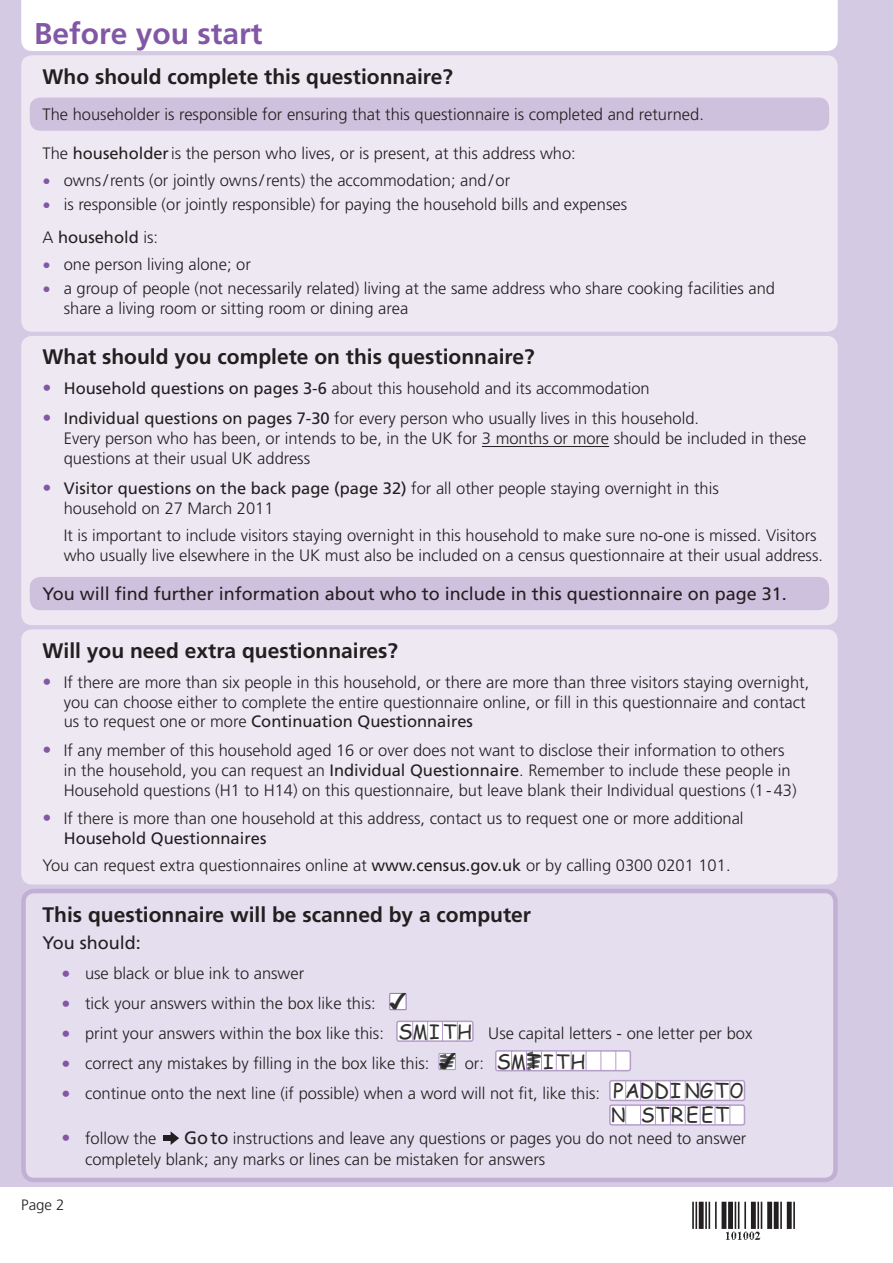
<style>
.page{position:relative;width:893px;height:1263px;background:#fff}
.page>*{position:absolute;margin:0;border:0;box-sizing:border-box;transform-origin:0 0}
.t1{font:700 30px "Frutiger LT Std";color:#8257a4}
.t2{font:700 21px "Frutiger LT Std";color:#231f20}
.t3{font:21px "Monotype Sorts";color:#312f30}
.t4{font:21px "Monotype Sorts";color:#262324}
.t5{font:20.25px/24.6px "Comic Sans MS";letter-spacing:.05em;color:#312f30}
.t6{font:19.5px "Comic Sans MS";letter-spacing:.1em;color:#312f30;scale:.85 1}
.t7{font:18px "Frutiger LT Std";color:#231f20}
.t8{font:300 16.5px/19.8px "Frutiger LT Std";color:#231f20}
.t9{font:300 15px "Frutiger LT Std";color:#231f20}
.s1{font-weight:400}
.s2{color:#8257a4}
.s3{font-size:18px;color:#8257a4}
.s4{font-size:21px}
.s5{font-size:19.5px}
.s6{font-weight:400;font-size:18px}
</style>
<div class="page">
<div style="left:0;top:0;width:893px;height:1186px;background:#d5cae3"></div>
<div style="left:21px;top:0;width:817px;height:51px;background:#fff"></div>
<div style="left:21px;top:55px;width:817px;height:277px;background:#eee8f3;border-radius:11px"></div>
<div style="left:24px;top:891px;width:811px;height:289px;background:#e4deee;border-radius:11px"></div>
<div style="left:21px;top:889px;width:817px;height:293px;border:4px solid #c1afd4;border-radius:11px"></div>
<div style="left:21px;top:629px;width:817px;height:255px;background:#eee8f3;border-radius:11px"></div>
<div style="left:21px;top:336px;width:817px;height:289px;background:#eee8f3;border-radius:11px"></div>
<div style="left:30px;top:97px;width:799px;height:34px;background:#cec1de;border-radius:11px"></div>
<div style="left:30px;top:577px;width:799px;height:33px;background:#cec1de;border-radius:11px"></div>
<div style="left:390px;top:993px;width:16px;height:17px;background:#fff"></div>
<div style="left:389px;top:993px;width:17px;height:17px;border:1px solid #9471b2"></div>
<hr style="left:482px;top:446px;width:127px;height:1px;background:#231f20">
<svg style="left:171px;top:1131px;width:8px;height:14px"></svg>
<div style="left:164px;top:1135px;width:8px;height:6px;background:#231f20"></div>
<img style="left:692px;top:1201px;width:103px;height:39px">
<div style="left:397px;top:1021px;width:76px;height:20px;background:#fff;border-radius:2px"></div>
<div style="left:396px;top:1020px;width:78px;height:22px;border:2px solid #b59dca;border-radius:2px"></div>
<svg style="left:412px;top:1021px;width:1px;height:20px"></svg>
<svg style="left:427px;top:1021px;width:1px;height:20px"></svg>
<svg style="left:442px;top:1021px;width:1px;height:20px"></svg>
<svg style="left:457px;top:1021px;width:1px;height:20px"></svg>
<div style="left:610px;top:1105px;width:134px;height:20px;background:#fff;border-radius:2px"></div>
<div style="left:609px;top:1104px;width:136px;height:21px;border:2px solid #b59dca;border-radius:2px"></div>
<div style="left:610px;top:1081px;width:134px;height:19px;background:#fff;border-radius:2px"></div>
<div style="left:609px;top:1080px;width:136px;height:21px;border:2px solid #b59dca;border-radius:2px"></div>
<svg style="left:625px;top:1080px;width:1px;height:45px"></svg>
<svg style="left:640px;top:1080px;width:1px;height:45px"></svg>
<svg style="left:655px;top:1080px;width:1px;height:45px"></svg>
<svg style="left:670px;top:1080px;width:1px;height:45px"></svg>
<svg style="left:685px;top:1080px;width:1px;height:45px"></svg>
<svg style="left:700px;top:1080px;width:1px;height:45px"></svg>
<svg style="left:730px;top:1080px;width:1px;height:45px"></svg>
<svg style="left:715px;top:1080px;width:1px;height:45px"></svg>
<svg style="left:439px;top:1053px;width:17px;height:17px"></svg>
<svg style="left:495px;top:1050px;width:136px;height:21px;background:#e8e3ec"></svg>
<h1 class="t1" style="left:34px;top:16px;width:230px">Before you start</h1>
<p class="t2" style="left:43px;top:64px;width:412px">Who should complete this questionnaire?</p>
<p class="t8" style="left:43px;top:104px;width:663px">The householder is responsible for ensuring that this questionnaire is completed and returned.</p>
<p class="t8" style="left:43px;top:143px;width:535px">The <span class="s1">householder</span> is the person who lives, or is present, at this address who:</p>
<p class="t8" style="left:43px;top:170px;width:469px"><span class="s2">•</span> owns / rents (or jointly owns / rents) the accommodation; and / or</p>
<p class="t8" style="left:43px;top:188px;width:586px;line-height:33px"><span class="s2">•</span> is responsible (or jointly responsible) for paying the household bills and expenses<br>A <span class="s1">household</span> is:</p>
<p class="t8" style="left:43px;top:254px;width:210px"><span class="s2">•</span> one person living alone; or</p>
<p class="t8" style="left:64px;top:278px;width:713px;text-indent:-21px"><span class="s2">•</span> a group of people (not necessarily related) living at the same address who share cooking facilities and share a living room or sitting room or dining area</p>
<p class="t2" style="left:43px;top:345px;width:494px">What should you complete on this questionnaire?</p>
<p class="t8" style="left:43px;top:379px;width:609px"><span class="s3">•</span> <span class="s1">Household questions on pages 3-6</span> about this household and its accommodation</p>
<p class="t8" style="left:64px;top:409px;width:744px;text-indent:-21px"><span class="s3">•</span> <span class="s1">Individual questions on pages 7-30</span> for every person who usually lives in this household.<br>Every person who has been, or intends to be, in the UK for 3 months or more should be included in these questions at their usual UK address</p>
<p class="t8" style="left:64px;top:479px;width:656px;text-indent:-21px"><span class="s3">•</span> <span class="s1">Visitor questions on the back page (page 32)</span> for all other people staying overnight in this household on 27 March 2011</p>
<p class="t8" style="left:64px;top:525px;width:761px">It is important to include visitors staying overnight in this household to make sure no-one is missed. Visitors who usually live elsewhere in the UK must also be included on a census questionnaire at their usual address.</p>
<p class="t7" style="left:43px;top:583px;width:746px">You will find further information about who to include in this questionnaire on page 31.</p>
<p class="t2" style="left:43px;top:638px;width:357px">Will you need extra questionnaires?</p>
<p class="t8" style="left:64px;top:672px;width:747px;text-indent:-21px"><span class="s3">•</span> If there are more than six people in this household, or there are more than three visitors staying overnight, you can choose either to complete the entire questionnaire online, or fill in this questionnaire and contact us to request one or more <span class="s1">Continuation Questionnaires</span></p>
<p class="t8" style="left:64px;top:741px;width:734px;text-indent:-21px"><span class="s3">•</span> If any member of this household aged 16 or over does not want to disclose their information to others in the household, you can request an <span class="s1">Individual Questionnaire</span>. Remember to include these people in<br>Household questions (H1 to H14) on this questionnaire, but leave blank their Individual questions (1 - 43)</p>
<p class="t8" style="left:64px;top:809px;width:681px;text-indent:-21px"><span class="s3">•</span> If there is more than one household at this address, contact us to request one or more additional<br><span class="s1">Household Questionnaires</span></p>
<p class="t8" style="left:43px;top:855px;width:690px">You can request extra questionnaires online at <span class="s1">www.census.gov.uk</span> or by calling 0300 0201 101.</p>
<p class="t2" style="left:43px;top:902px;width:490px">This questionnaire will be scanned by a computer</p>
<p class="t7" style="left:43px;top:932px;width:100px">You should:</p>
<p class="t8" style="left:62px;top:963px;width:244px"><span class="s3">•</span> use black or blue ink to answer</p>
<p class="t8" style="left:62px;top:993px;width:316px"><span class="s3">•</span> tick your answers within the box like this:</p>
<p class="t8" style="left:62px;top:1023px;width:324px"><span class="s3">•</span> print your answers within the box like this:</p>
<p class="t8" style="left:488px;top:1023px;width:265px">Use capital letters - one letter per box</p>
<p class="t8" style="left:62px;top:1053px;width:369px"><span class="s3">•</span> correct any mistakes by filling in the box like this:</p>
<p class="t8" style="left:465px;top:1053px;width:21px">or:</p>
<p class="t8" style="left:62px;top:1083px;width:540px"><span class="s3">•</span> continue onto the next line (if possible) when a word will not fit, like this:</p>
<p class="t8" style="left:62px;top:1128px;width:96px"><span class="s3">•</span> follow the</p>
<p class="t3" style="left:389px;top:992px;width:21px">4</p>
<p class="t6" style="left:398px;top:1017px;width:89px"><span class="s4">S</span>MITH</p>
<p class="t4" style="left:439px;top:1052px;width:21px">4</p>
<p class="t6" style="left:496px;top:1047px;width:106px"><span class="s4">S</span>MTITH</p>
<p class="t5" style="left:611px;top:1077px;width:134px">PADDI NGTO<br><span class="s5">N</span> STREET</p>
<p class="t8" style="left:85px;top:1127px;width:663px;line-height:21px;text-indent:99px"><span class="s6">Go to</span> instructions and leave any questions or pages you do not need to answer completely blank; any marks or lines can be mistaken for answers</p>
<p class="t9" style="left:21px;top:1197px;width:45px">Page 2</p>
</div>
